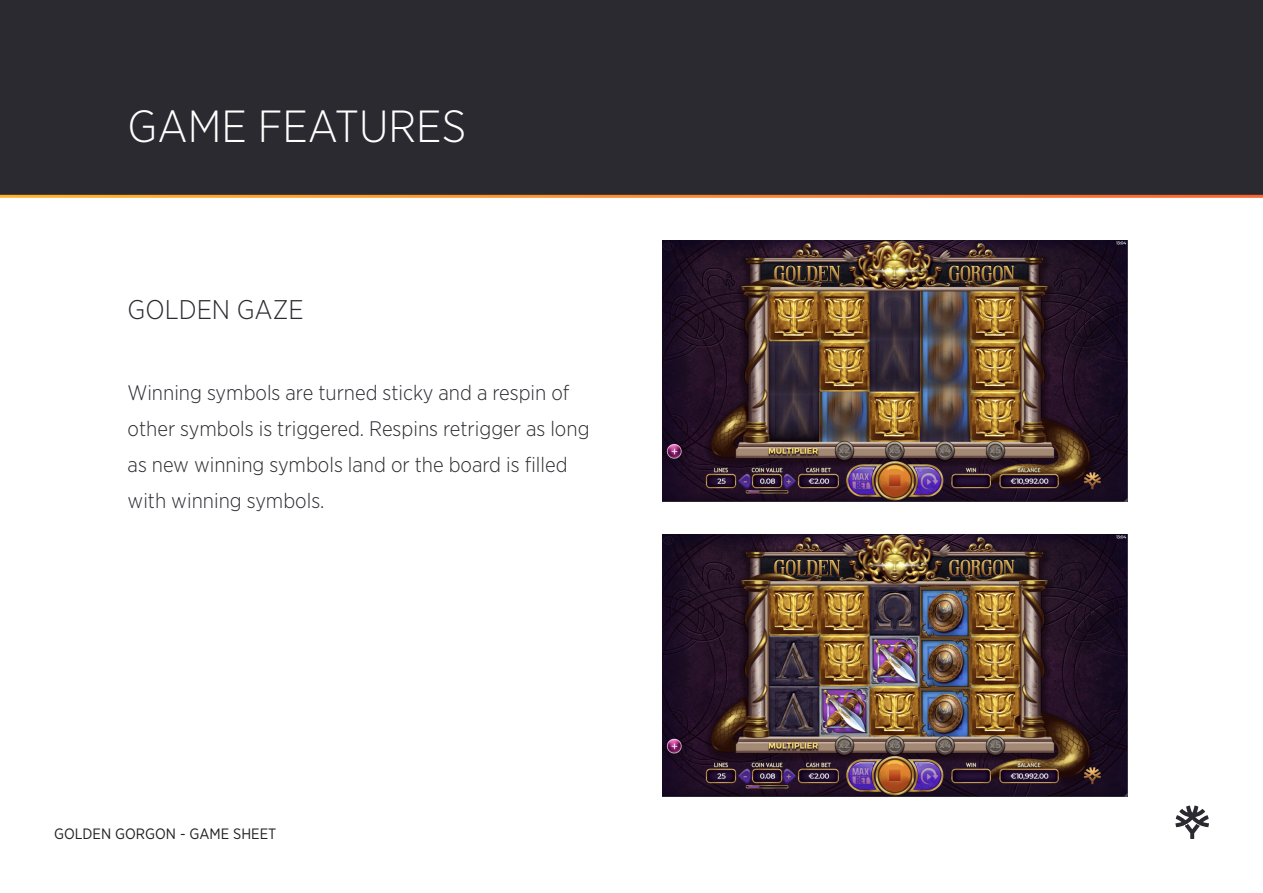
<style>
.page{position:relative;width:1263px;height:893px;background:#fff}
.page>*{position:absolute;margin:0;border:0;box-sizing:border-box;transform-origin:0 0}
.t1{font:300 45px "Gotham Narrow";color:#fff}
.t2{font:300 27px "Gotham Narrow";color:#2a2a30}
.t3{font:300 21px/36px "Gotham Narrow";color:#2a2a30}
.t4{font:15px "Gotham Narrow";color:#231f20}
</style>
<div class="page">
<div style="left:0;top:0;width:1263px;height:196px;background:#2a2a30"></div>
<svg style="left:1175px;top:805px;width:34px;height:34px"></svg>
<hr style="left:0;top:195px;width:1263px;height:3px;background:#fff">
<img style="left:662px;top:240px;width:465px;height:262px">
<img style="left:662px;top:535px;width:465px;height:261px">
<p class="t1" style="left:128px;top:99px;width:340px">GAME FEATURES</p>
<p class="t2" style="left:128px;top:293px;width:178px">GOLDEN GAZE</p>
<p class="t3" style="left:128px;top:374px;width:463px">Winning symbols are turned sticky and a respin of other symbols is triggered. Respins retrigger as long as new winning symbols land or the board is filled with winning symbols.</p>
<p class="t4" style="left:54px;top:824px;width:224px">GOLDEN GORGON - GAME SHEET</p>
</div>
